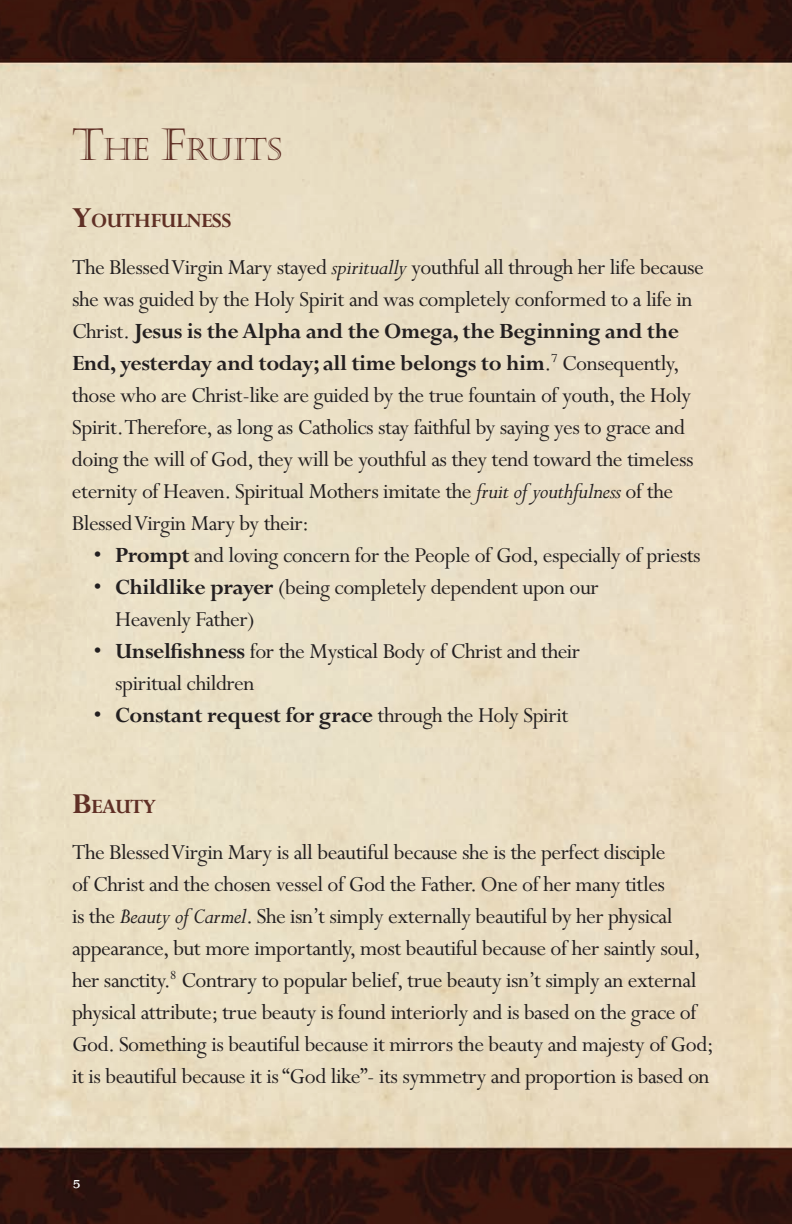
<style>
.page{position:relative;width:792px;height:1224px;background:#fff}
.page>*{position:absolute;margin:0;border:0;box-sizing:border-box;transform-origin:0 0}
.t1{font:30.8px "Castellar";color:#5f2f25}
.t2{font:24px/32px "Perpetua";letter-spacing:-.02em;color:#231f20}
.t3{font:700 24px "Perpetua";letter-spacing:-.02em;color:#231f20}
.t4{font:24px "Mrs Eaves All Petite Caps";color:#fff}
.t5{font:22.4px "Perpetua Bold Os F";letter-spacing:-.03em;color:#5f2f25}
.s1{font-size:44px}
.s2{font-size:32px}
.s3{font-style:italic}
.s4{font-weight:700}
.s5{font-weight:400}
</style>
<div class="page">
<img style="left:0;top:0;width:792px;height:1224px">
<p class="t1" style="left:72px;top:133px;width:211px"><span class="s1">T</span>HE <span class="s1">F</span>RUITS</p>
<p class="t5" style="left:72px;top:209px;width:161px"><span class="s2">Y</span>OUTHFULNESS</p>
<p class="t2" style="left:72px;top:252px;width:633px">The Blessed Virgin Mary stayed <span class="s3">spiritually</span> youthful all through her life because she was guided by the Holy Spirit and was completely conformed to a life in Christ. <span class="s4">Jesus is the Alpha and the Omega, the Beginning and the End, yesterday and today; all time belongs to him</span>.<sup>7</sup> Consequently, those who are Christ-like are guided by the true fountain of youth, the Holy Spirit. Therefore, as long as Catholics stay faithful by saying yes to grace and doing the will of God, they will be youthful as they tend toward the timeless eternity of Heaven. Spiritual Mothers imitate the <span class="s3">fruit of youthfulness</span> of the Blessed Virgin Mary by their:</p>
<p class="t2" style="left:94px;top:540px;width:609px">• <span class="s4">Prompt</span> and loving concern for the People of God, especially of priests</p>
<p class="t2" style="left:115px;top:572px;width:485px;text-indent:-22px">• <span class="s4">Childlike prayer</span> (being completely dependent upon our<br>Heavenly Father)</p>
<p class="t2" style="left:115px;top:636px;width:467px;text-indent:-22px">• <span class="s4">Unselfishness</span> for the Mystical Body of Christ and their spiritual children</p>
<p class="t3" style="left:94px;top:702px;width:477px"><span class="s5">•</span> Constant request for grace <span class="s5">through the Holy Spirit</span></p>
<p class="t5" style="left:72px;top:795px;width:86px"><span class="s2">B</span>EAUTY</p>
<p class="t2" style="left:72px;top:837px;width:643px">The Blessed Virgin Mary is all beautiful because she is the perfect disciple<br>of Christ and the chosen vessel of God the Father. One of her many titles<br>is the <span class="s3">Beauty of Carmel</span>. She isn’t simply externally beautiful by her physical appearance, but more importantly, most beautiful because of her saintly soul, her sanctity.<sup>8</sup> Contrary to popular belief, true beauty isn’t simply an external physical attribute; true beauty is found interiorly and is based on the grace of God. Something is beautiful because it mirrors the beauty and majesty of God; it is beautiful because it is “God like”- its symmetry and proportion is based on</p>
<p class="t4" style="left:72px;top:1172px;width:10px">5</p>
</div>
